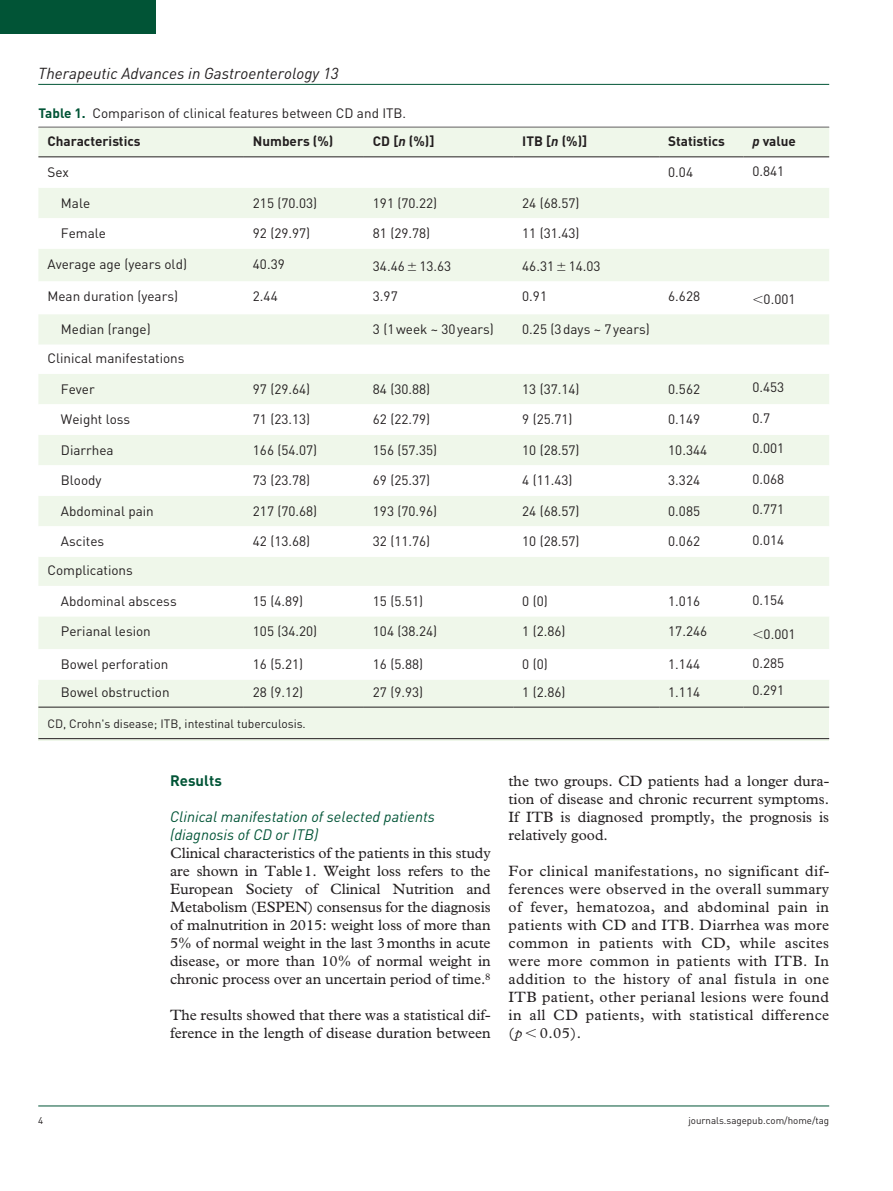
<style>
.page{position:relative;width:893px;height:1191px;background:#fff}
.page>*{position:absolute;margin:0;border:0;box-sizing:border-box;transform-origin:0 0}
.t1{font:italic 15.75px "DIN";color:#231f20}
.t2{font:15px/18px "Plantin Std";color:#231f20;text-align:justify}
.t3{font:italic 15px/18px "DIN";color:#015436}
.t4{font:700 15px "DIN";color:#015436}
.t5{font:13.5px/28.5px "DIN";color:#231f20}
.t6{font:700 13.5px "DIN";color:#231f20}
.t7{font:12px "DIN";color:#231f20}
.t8{font:9.75px "DIN";color:#231f20}
.s1{font-weight:700;color:#015436}
.s2{font-weight:700}
.s3{font-style:italic}
</style>
<div class="page">
<hr style="left:38px;top:84px;width:791px;height:1px;background:#015436">
<hr style="left:38px;top:1105px;width:791px;height:1px;background:#015436">
<div style="left:0;top:0;width:155px;height:34px;background:#015436"></div>
<div style="left:38px;top:685px;width:791px;height:56px;background:#eff7ea"></div>
<hr style="left:38px;top:127px;width:791px;height:1px;background:#231f20">
<hr style="left:38px;top:738px;width:791px;height:1px;background:#231f20">
<div style="left:38px;top:128px;width:791px;height:557px;background:#eff7ea"></div>
<svg style="left:38px;top:157px;width:791px;height:522px"></svg>
<hr style="left:38px;top:156px;width:206px;height:1px;background:#231f20">
<hr style="left:244px;top:156px;width:120px;height:1px;background:#231f20">
<hr style="left:364px;top:156px;width:149px;height:1px;background:#231f20">
<hr style="left:513px;top:156px;width:146px;height:1px;background:#231f20">
<hr style="left:659px;top:156px;width:84px;height:1px;background:#231f20">
<hr style="left:743px;top:156px;width:86px;height:1px;background:#231f20">
<hr style="left:38px;top:706px;width:206px;height:1px;background:#231f20">
<hr style="left:244px;top:706px;width:120px;height:1px;background:#231f20">
<hr style="left:364px;top:706px;width:149px;height:1px;background:#231f20">
<hr style="left:513px;top:706px;width:146px;height:1px;background:#231f20">
<hr style="left:659px;top:706px;width:84px;height:1px;background:#231f20">
<hr style="left:743px;top:706px;width:86px;height:1px;background:#231f20">
<svg style="left:408px;top:263px;width:8px;height:7px"></svg>
<svg style="left:557px;top:263px;width:8px;height:7px"></svg>
<svg style="left:753px;top:295px;width:9px;height:8px"></svg>
<svg style="left:753px;top:630px;width:9px;height:8px"></svg>
<p class="t1" style="left:38px;top:63px;width:302px">Therapeutic Advances in Gastroenterology 13</p>
<p class="t5" style="left:47px;top:98px;width:360px;text-indent:-9px"><span class="s1">Table 1.</span> Comparison of clinical features between CD and ITB.<br><span class="s2">Characteristics</span></p>
<p class="t6" style="left:253px;top:133px;width:82px">Numbers (%)</p>
<p class="t6" style="left:373px;top:133px;width:63px">CD [<span class="s3">n</span> (%)]</p>
<p class="t6" style="left:522px;top:133px;width:67px">ITB [<span class="s3">n</span> (%)]</p>
<p class="t6" style="left:668px;top:133px;width:58px">Statistics</p>
<p class="t6" style="left:752px;top:133px;width:45px"><span class="s3">p</span> value</p>
<p class="t5" style="left:47px;top:158px;width:23px">Sex</p>
<p class="t5" style="left:668px;top:158px;width:26px">0.04</p>
<p class="t5" style="left:752px;top:156px;width:33px">0.841</p>
<p class="t5" style="left:61px;top:188px;width:31px">Male</p>
<p class="t5" style="left:253px;top:188px;width:66px">215 (70.03)</p>
<p class="t5" style="left:373px;top:188px;width:66px">191 (70.22)</p>
<p class="t5" style="left:522px;top:188px;width:59px">24 (68.57)</p>
<p class="t5" style="left:61px;top:219px;width:47px">Female</p>
<p class="t5" style="left:253px;top:219px;width:59px">92 (29.97)</p>
<p class="t5" style="left:373px;top:219px;width:59px">81 (29.78)</p>
<p class="t5" style="left:522px;top:219px;width:59px">11 (31.43)</p>
<p class="t5" style="left:47px;top:249px;width:141px">Average age (years old)</p>
<p class="t5" style="left:253px;top:249px;width:33px">40.39</p>
<p class="t5" style="left:373px;top:252px;width:80px">34.46 13.63</p>
<p class="t5" style="left:522px;top:252px;width:80px">46.31 14.03</p>
<p class="t5" style="left:47px;top:282px;width:132px">Mean duration (years)</p>
<p class="t5" style="left:253px;top:282px;width:26px">2.44</p>
<p class="t5" style="left:373px;top:282px;width:26px">3.97</p>
<p class="t5" style="left:522px;top:282px;width:26px">0.91</p>
<p class="t5" style="left:668px;top:282px;width:33px">6.628</p>
<p class="t5" style="left:764px;top:284px;width:33px">0.001</p>
<p class="t5" style="left:61px;top:315px;width:91px">Median (range)</p>
<p class="t5" style="left:373px;top:315px;width:122px">3 (1week ~ 30years)</p>
<p class="t5" style="left:522px;top:315px;width:129px">0.25 (3days ~ 7years)</p>
<p class="t5" style="left:47px;top:344px;width:139px">Clinical manifestations</p>
<p class="t5" style="left:61px;top:374px;width:35px">Fever</p>
<p class="t5" style="left:253px;top:374px;width:59px">97 (29.64)</p>
<p class="t5" style="left:373px;top:374px;width:59px">84 (30.88)</p>
<p class="t5" style="left:522px;top:374px;width:59px">13 (37.14)</p>
<p class="t5" style="left:668px;top:374px;width:33px">0.562</p>
<p class="t5" style="left:752px;top:373px;width:33px">0.453</p>
<p class="t5" style="left:61px;top:405px;width:71px">Weight loss</p>
<p class="t5" style="left:253px;top:405px;width:59px">71 (23.13)</p>
<p class="t5" style="left:373px;top:405px;width:59px">62 (22.79)</p>
<p class="t5" style="left:522px;top:405px;width:52px">9 (25.71)</p>
<p class="t5" style="left:668px;top:405px;width:33px">0.149</p>
<p class="t5" style="left:752px;top:403px;width:19px">0.7</p>
<p class="t5" style="left:61px;top:435px;width:54px">Diarrhea</p>
<p class="t5" style="left:253px;top:435px;width:66px">166 (54.07)</p>
<p class="t5" style="left:373px;top:435px;width:66px">156 (57.35)</p>
<p class="t5" style="left:522px;top:435px;width:59px">10 (28.57)</p>
<p class="t5" style="left:668px;top:435px;width:40px">10.344</p>
<p class="t5" style="left:752px;top:434px;width:33px">0.001</p>
<p class="t5" style="left:61px;top:466px;width:42px">Bloody</p>
<p class="t5" style="left:253px;top:466px;width:59px">73 (23.78)</p>
<p class="t5" style="left:373px;top:466px;width:59px">69 (25.37)</p>
<p class="t5" style="left:522px;top:466px;width:52px">4 (11.43)</p>
<p class="t5" style="left:668px;top:466px;width:33px">3.324</p>
<p class="t5" style="left:752px;top:464px;width:33px">0.068</p>
<p class="t5" style="left:61px;top:496px;width:94px">Abdominal pain</p>
<p class="t5" style="left:253px;top:496px;width:66px">217 (70.68)</p>
<p class="t5" style="left:373px;top:496px;width:66px">193 (70.96)</p>
<p class="t5" style="left:522px;top:496px;width:59px">24 (68.57)</p>
<p class="t5" style="left:668px;top:496px;width:33px">0.085</p>
<p class="t5" style="left:752px;top:495px;width:33px">0.771</p>
<p class="t5" style="left:61px;top:527px;width:45px">Ascites</p>
<p class="t5" style="left:253px;top:527px;width:59px">42 (13.68)</p>
<p class="t5" style="left:373px;top:527px;width:59px">32 (11.76)</p>
<p class="t5" style="left:522px;top:527px;width:59px">10 (28.57)</p>
<p class="t5" style="left:668px;top:527px;width:33px">0.062</p>
<p class="t5" style="left:752px;top:525px;width:33px">0.014</p>
<p class="t5" style="left:47px;top:556px;width:87px">Complications</p>
<p class="t5" style="left:61px;top:586px;width:117px">Abdominal abscess</p>
<p class="t5" style="left:253px;top:586px;width:52px">15 (4.89)</p>
<p class="t5" style="left:373px;top:586px;width:52px">15 (5.51)</p>
<p class="t5" style="left:522px;top:586px;width:27px">0 (0)</p>
<p class="t5" style="left:668px;top:586px;width:33px">1.016</p>
<p class="t5" style="left:752px;top:585px;width:33px">0.154</p>
<p class="t5" style="left:61px;top:617px;width:91px">Perianal lesion</p>
<p class="t5" style="left:253px;top:617px;width:66px">105 (34.20)</p>
<p class="t5" style="left:373px;top:617px;width:66px">104 (38.24)</p>
<p class="t5" style="left:522px;top:617px;width:45px">1 (2.86)</p>
<p class="t5" style="left:668px;top:617px;width:40px">17.246</p>
<p class="t5" style="left:764px;top:619px;width:33px">0.001</p>
<p class="t5" style="left:61px;top:650px;width:109px">Bowel perforation</p>
<p class="t5" style="left:253px;top:650px;width:52px">16 (5.21)</p>
<p class="t5" style="left:373px;top:650px;width:52px">16 (5.88)</p>
<p class="t5" style="left:522px;top:650px;width:27px">0 (0)</p>
<p class="t5" style="left:668px;top:650px;width:33px">1.144</p>
<p class="t5" style="left:752px;top:648px;width:33px">0.285</p>
<p class="t5" style="left:61px;top:677px;width:110px">Bowel obstruction</p>
<p class="t5" style="left:253px;top:677px;width:52px">28 (9.12)</p>
<p class="t5" style="left:373px;top:677px;width:52px">27 (9.93)</p>
<p class="t5" style="left:522px;top:677px;width:45px">1 (2.86)</p>
<p class="t5" style="left:668px;top:677px;width:33px">1.114</p>
<p class="t5" style="left:752px;top:676px;width:33px">0.291</p>
<p class="t7" style="left:47px;top:716px;width:260px">CD, Crohn's disease; ITB, intestinal tuberculosis.</p>
<p class="t4" style="left:170px;top:771px;width:53px">Results</p>
<p class="t3" style="left:170px;top:807px;width:266px">Clinical manifestation of selected patients (diagnosis of CD or ITB)</p>
<p class="t2" style="left:170px;top:844px;width:322px">Clinical characteristics of the patients in this study are shown in Table1. Weight loss refers to the European Society of Clinical Nutrition and Metabolism (ESPEN) consensus for the diagnosis of malnutrition in 2015: weight loss of more than 5% of normal weight in the last 3months in acute disease, or more than 10% of normal weight in chronic process over an uncertain period of time.<sup>8</sup></p>
<p class="t2" style="left:170px;top:1006px;width:322px">The results showed that there was a statistical dif&shy;ference in the length of disease duration between</p>
<p class="t2" style="left:509px;top:772px;width:322px">the two groups. CD patients had a longer dura&shy;tion of disease and chronic recurrent symptoms.<br>If ITB is diagnosed promptly, the prognosis is relatively good.</p>
<p class="t2" style="left:509px;top:862px;width:322px">For clinical manifestations, no significant dif&shy;ferences were observed in the overall summary of fever, hematozoa, and abdominal pain in patients with CD and ITB. Diarrhea was more common in patients with CD, while ascites were more common in patients with ITB. In addition to the history of anal fistula in one ITB patient, other perianal lesions were found in all CD patients, with statistical difference (<span class="s3">p</span> 0.05).</p>
<p class="t8" style="left:38px;top:1114px;width:7px">4</p>
<p class="t8" style="left:688px;top:1114px;width:142px">journals.sagepub.com/home/tag</p>
</div>
